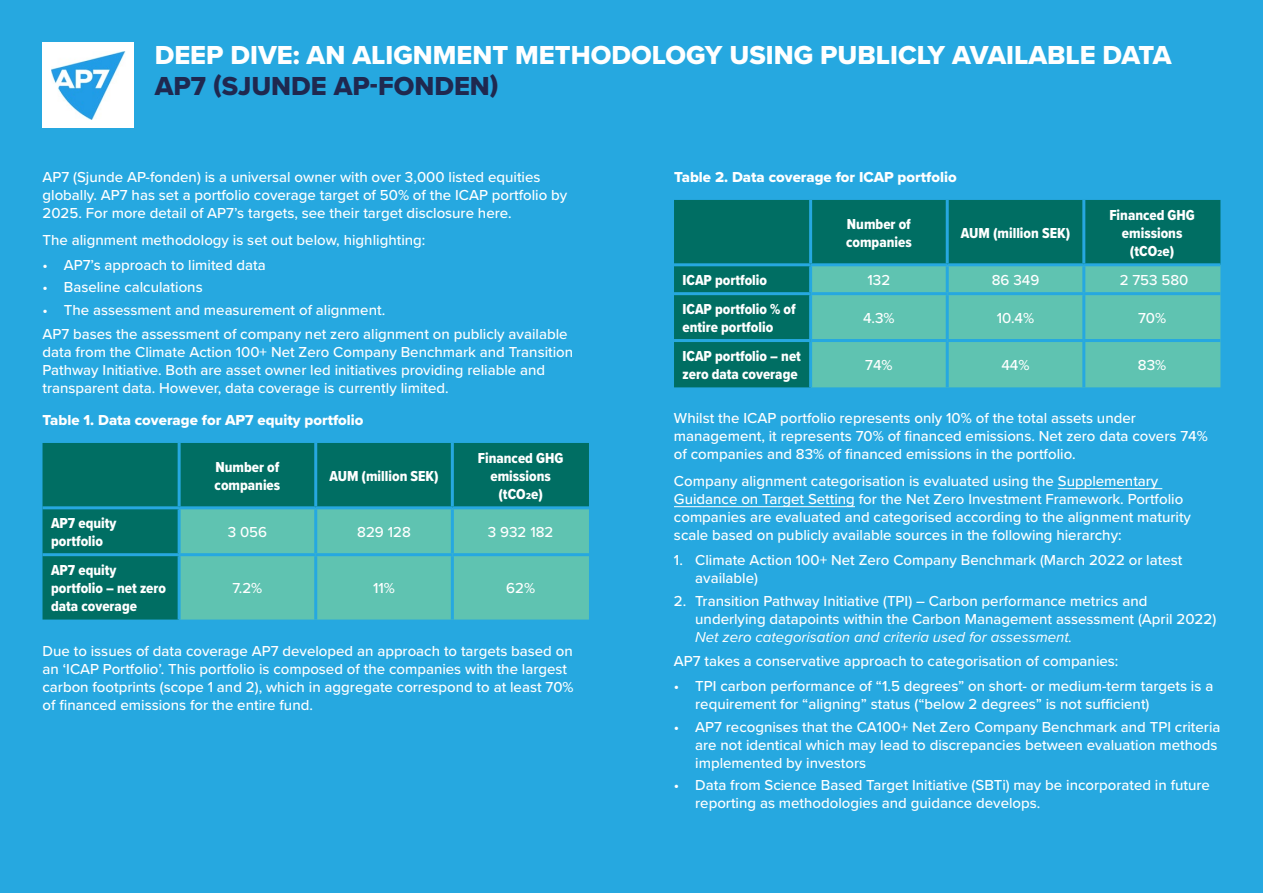
<style>
.page{position:relative;width:1263px;height:893px;background:#26a8e0}
.page>*{position:absolute;margin:0;border:0;box-sizing:border-box;transform-origin:0 0}
.t1{font:27px "Proxima Nova Extrabld";color:#fff}
.t2{font:27px "Proxima Nova Extrabld";color:#1f284f}
.t3{font:500 15px/18px "Proxima Nova";color:#fff}
.t4{font:15px/18px "Proxima Nova Cond Extrabld";color:#fff}
.t5{font:15px "Proxima Nova Extrabld";color:#fff}
.t6{font:italic 15px "Proxima Nova";color:#fff}
</style>
<div class="page">
<div style="left:43px;top:43px;width:91px;height:85px;background:#fff"></div>
<img style="left:51px;top:51px;width:74px;height:68px">
<div style="left:43px;top:443px;width:546px;height:177px;background:#006e63"></div>
<div style="left:181px;top:509px;width:408px;height:111px;background:#5fc3b1"></div>
<hr style="left:178px;top:443px;width:3px;height:63px;background:#26a8e0">
<hr style="left:314px;top:443px;width:3px;height:63px;background:#26a8e0">
<hr style="left:451px;top:443px;width:3px;height:63px;background:#26a8e0">
<hr style="left:43px;top:506px;width:136px;height:3px;background:#26a8e0">
<hr style="left:179px;top:506px;width:137px;height:3px;background:#26a8e0">
<hr style="left:178px;top:509px;width:3px;height:44px;background:#26a8e0">
<hr style="left:316px;top:506px;width:136px;height:3px;background:#26a8e0">
<hr style="left:314px;top:509px;width:3px;height:44px;background:#26a8e0">
<hr style="left:452px;top:506px;width:137px;height:3px;background:#26a8e0">
<hr style="left:451px;top:509px;width:3px;height:44px;background:#26a8e0">
<hr style="left:43px;top:553px;width:136px;height:3px;background:#26a8e0">
<hr style="left:179px;top:553px;width:137px;height:3px;background:#26a8e0">
<hr style="left:178px;top:556px;width:3px;height:64px;background:#26a8e0">
<hr style="left:316px;top:553px;width:136px;height:3px;background:#26a8e0">
<hr style="left:314px;top:556px;width:3px;height:64px;background:#26a8e0">
<hr style="left:452px;top:553px;width:137px;height:3px;background:#26a8e0">
<hr style="left:451px;top:556px;width:3px;height:64px;background:#26a8e0">
<hr style="left:1058px;top:488px;width:104px;height:1px;background:#fff">
<hr style="left:674px;top:506px;width:181px;height:1px;background:#fff">
<div style="left:674px;top:200px;width:546px;height:187px;background:#006e63"></div>
<div style="left:812px;top:266px;width:408px;height:121px;background:#5fc3b1"></div>
<hr style="left:809px;top:200px;width:3px;height:63px;background:#26a8e0">
<hr style="left:946px;top:200px;width:3px;height:63px;background:#26a8e0">
<hr style="left:1082px;top:200px;width:3px;height:63px;background:#26a8e0">
<hr style="left:674px;top:263px;width:137px;height:3px;background:#26a8e0">
<hr style="left:811px;top:263px;width:136px;height:3px;background:#26a8e0">
<hr style="left:809px;top:266px;width:3px;height:26px;background:#26a8e0">
<hr style="left:947px;top:263px;width:137px;height:3px;background:#26a8e0">
<hr style="left:946px;top:266px;width:3px;height:26px;background:#26a8e0">
<hr style="left:1084px;top:263px;width:136px;height:3px;background:#26a8e0">
<hr style="left:1082px;top:266px;width:3px;height:26px;background:#26a8e0">
<hr style="left:674px;top:292px;width:137px;height:3px;background:#26a8e0">
<hr style="left:811px;top:292px;width:136px;height:3px;background:#26a8e0">
<hr style="left:809px;top:295px;width:3px;height:44px;background:#26a8e0">
<hr style="left:947px;top:292px;width:137px;height:3px;background:#26a8e0">
<hr style="left:946px;top:295px;width:3px;height:44px;background:#26a8e0">
<hr style="left:1084px;top:292px;width:136px;height:3px;background:#26a8e0">
<hr style="left:1082px;top:295px;width:3px;height:44px;background:#26a8e0">
<hr style="left:674px;top:339px;width:137px;height:3px;background:#26a8e0">
<hr style="left:811px;top:339px;width:136px;height:3px;background:#26a8e0">
<hr style="left:809px;top:342px;width:3px;height:45px;background:#26a8e0">
<hr style="left:947px;top:339px;width:137px;height:3px;background:#26a8e0">
<hr style="left:946px;top:342px;width:3px;height:45px;background:#26a8e0">
<hr style="left:1084px;top:339px;width:136px;height:3px;background:#26a8e0">
<hr style="left:1082px;top:342px;width:3px;height:45px;background:#26a8e0">
<h1 class="t1" style="left:155px;top:35px;width:1018px">DEEP DIVE: AN ALIGNMENT METHODOLOGY USING PUBLICLY AVAILABLE DATA</h1>
<h1 class="t2" style="left:155px;top:66px;width:345px">AP7 (SJUNDE AP-FONDEN)</h1>
<p class="t3" style="left:43px;top:167px;width:526px">AP7 (Sjunde AP-fonden) is a universal owner with over 3,000 listed equities globally. AP7 has set a portfolio coverage target of 50% of the ICAP portfolio by<br>2025. For more detail of AP7’s targets, see their target disclosure here.</p>
<p class="t3" style="left:43px;top:230px;width:384px">The alignment methodology is set out below, highlighting:</p>
<p class="t3" style="left:43px;top:255px;width:225px">• AP7’s approach to limited data</p>
<p class="t3" style="left:43px;top:278px;width:162px">• Baseline calculations</p>
<p class="t3" style="left:43px;top:297px;width:527px;line-height:24.8px">• The assessment and measurement of alignment.<br>AP7 bases the assessment of company net zero alignment on publicly available</p>
<p class="t3" style="left:43px;top:343px;width:532px">data from the Climate Action 100+ Net Zero Company Benchmark and Transition<br>Pathway Initiative. Both are asset owner led initiatives providing reliable and transparent data. However, data coverage is currently limited.</p>
<p class="t5" style="left:43px;top:409px;width:323px">Table 1. Data coverage for AP7 equity portfolio</p>
<p class="t4" style="left:215px;top:458px;width:67px">Number of companies</p>
<p class="t4" style="left:329px;top:467px;width:111px">AUM (million SEK)</p>
<p class="t4" style="left:478px;top:449px;width:87px;text-align:center">Financed GHG emissions (tCO2e)</p>
<p class="t4" style="left:51px;top:514px;width:67px">AP7 equity portfolio</p>
<p class="t3" style="left:228px;top:523px;width:41px">3 056</p>
<p class="t3" style="left:357px;top:523px;width:55px">829 128</p>
<p class="t3" style="left:488px;top:523px;width:67px">3 932 182</p>
<p class="t4" style="left:51px;top:561px;width:117px">AP7 equity portfolio – net zero data coverage</p>
<p class="t3" style="left:232px;top:578px;width:31px">7.2%</p>
<p class="t3" style="left:373px;top:578px;width:23px">11%</p>
<p class="t3" style="left:506px;top:578px;width:30px">62%</p>
<p class="t3" style="left:43px;top:641px;width:533px">Due to issues of data coverage AP7 developed an approach to targets based on an ‘ICAP Portfolio’. This portfolio is composed of the companies with the largest carbon footprints (scope 1 and 2), which in aggregate correspond to at least 70% of financed emissions for the entire fund.</p>
<p class="t5" style="left:674px;top:166px;width:284px">Table 2. Data coverage for ICAP portfolio</p>
<p class="t4" style="left:846px;top:215px;width:67px">Number of companies</p>
<p class="t4" style="left:961px;top:224px;width:111px">AUM (million SEK)</p>
<p class="t4" style="left:1109px;top:206px;width:87px;text-align:center">Financed GHG emissions (tCO2e)</p>
<p class="t4" style="left:682px;top:271px;width:86px">ICAP portfolio</p>
<p class="t3" style="left:867px;top:271px;width:24px">132</p>
<p class="t3" style="left:992px;top:271px;width:49px">86 349</p>
<p class="t3" style="left:1120px;top:271px;width:70px">2 753 580</p>
<p class="t4" style="left:682px;top:300px;width:115px">ICAP portfolio % of entire portfolio</p>
<p class="t3" style="left:863px;top:308px;width:33px">4.3%</p>
<p class="t3" style="left:997px;top:308px;width:39px">10.4%</p>
<p class="t3" style="left:1138px;top:308px;width:30px">70%</p>
<p class="t4" style="left:682px;top:347px;width:120px">ICAP portfolio – net zero data coverage</p>
<p class="t3" style="left:865px;top:355px;width:29px">74%</p>
<p class="t3" style="left:1001px;top:355px;width:30px">44%</p>
<p class="t3" style="left:1138px;top:355px;width:30px">83%</p>
<p class="t3" style="left:674px;top:409px;width:535px">Whilst the ICAP portfolio represents only 10% of the total assets under management, it represents 70% of financed emissions. Net zero data covers 74% of companies and 83% of financed emissions in the portfolio.</p>
<p class="t3" style="left:674px;top:472px;width:519px">Company alignment categorisation is evaluated using the Supplementary Guidance on Target Setting for the Net Zero Investment Framework. Portfolio companies are evaluated and categorised according to the alignment maturity scale based on publicly available sources in the following hierarchy:</p>
<p class="t3" style="left:695px;top:551px;width:489px;text-indent:-21px">1. Climate Action 100+ Net Zero Company Benchmark (March 2022 or latest available)</p>
<p class="t3" style="left:695px;top:591px;width:522px;text-indent:-21px">2. Transition Pathway Initiative (TPI) – Carbon performance metrics and underlying datapoints within the Carbon Management assessment (April 2022)</p>
<p class="t6" style="left:695px;top:625px;width:379px">Net zero categorisation and criteria used for assessment.</p>
<p class="t3" style="left:674px;top:652px;width:446px">AP7 takes a conservative approach to categorisation of companies:</p>
<p class="t3" style="left:695px;top:677px;width:520px;text-indent:-21px">• TPI carbon performance of “1.5 degrees” on short- or medium-term targets is a requirement for “aligning” status (“below 2 degrees” is not sufficient)</p>
<p class="t3" style="left:695px;top:717px;width:527px;text-indent:-21px">• AP7 recognises that the CA100+ Net Zero Company Benchmark and TPI criteria are not identical which may lead to discrepancies between evaluation methods implemented by investors</p>
<p class="t3" style="left:695px;top:776px;width:516px;text-indent:-21px">• Data from Science Based Target Initiative (SBTi) may be incorporated in future reporting as methodologies and guidance develops.</p>
</div>
